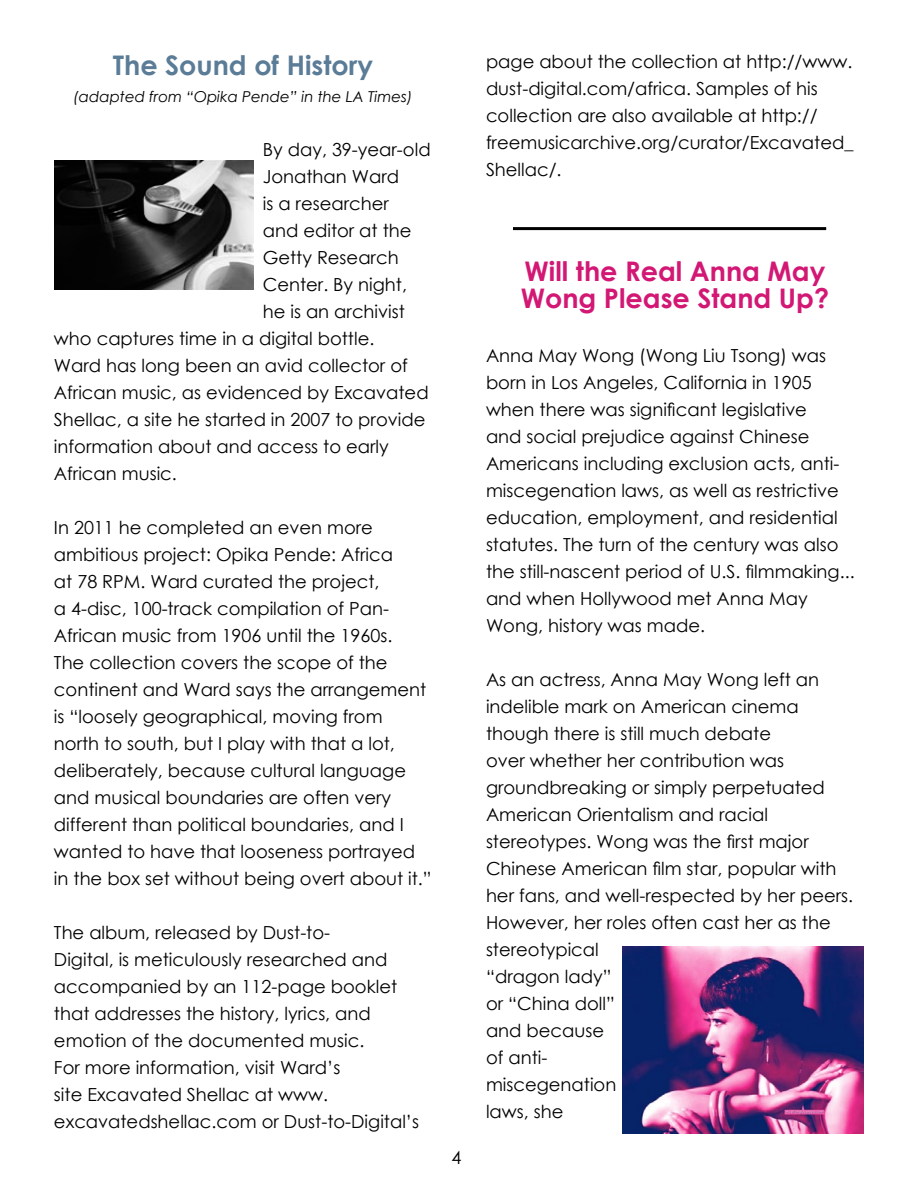
<style>
.page{position:relative;width:918px;height:1188px;background:#fff}
.page>*{position:absolute;margin:0;border:0;box-sizing:border-box;transform-origin:0 0}
.t1{font:700 27px/27px "Century Gothic";color:#d21874}
.t2{font:700 27px "Century Gothic";color:#5a7c97}
.t3{font:18px/27px "Century Gothic";color:#000}
.t4{font:italic 15px "Century Gothic";color:#000}
</style>
<div class="page">
<img style="left:54px;top:160px;width:200px;height:130px">
<hr style="left:513px;top:227px;width:313px;height:3px;background:#000">
<img style="left:623px;top:947px;width:241px;height:187px">
<h1 class="t2" style="left:113px;top:45px;width:262px">The Sound of History</h1>
<p class="t4" style="left:73px;top:86px;width:341px">(adapted from “Opika Pende” in the LA Times)</p>
<p class="t3" style="left:263px;top:136px;width:169px">By day, 39-year-old</p>
<p class="t3" style="left:263px;top:163px;width:138px">Jonathan Ward</p>
<p class="t3" style="left:263px;top:190px;width:128px">is a researcher</p>
<p class="t3" style="left:263px;top:217px;width:150px">and editor at the</p>
<p class="t3" style="left:263px;top:244px;width:137px">Getty Research</p>
<p class="t3" style="left:263px;top:271px;width:146px">Center. By night,</p>
<p class="t3" style="left:263px;top:298px;width:144px">he is an archivist</p>
<p class="t3" style="left:54px;top:325px;width:322px">who captures time in a digital bottle.</p>
<p class="t3" style="left:54px;top:352px;width:355px">Ward has long been an avid collector of</p>
<p class="t3" style="left:54px;top:379px;width:376px">African music, as evidenced by Excavated</p>
<p class="t3" style="left:54px;top:406px;width:373px">Shellac, a site he started in 2007 to provide</p>
<p class="t3" style="left:54px;top:433px;width:336px">information about and access to early</p>
<p class="t3" style="left:54px;top:460px;width:124px">African music.</p>
<p class="t3" style="left:54px;top:514px;width:379px">In 2011 he completed an even more ambitious project: Opika Pende: Africa<br>at 78 RPM. Ward curated the project,<br>a 4-disc, 100-track compilation of Pan-African music from 1906 until the 1960s.<br>The collection covers the scope of the continent and Ward says the arrangement is “loosely geographical, moving from north to south, but I play with that a lot, deliberately, because cultural language and musical boundaries are often very different than political boundaries, and I wanted to have that looseness portrayed in the box set without being overt about it.”</p>
<p class="t3" style="left:54px;top:919px;width:367px">The album, released by Dust-to-<br>Digital, is meticulously researched and accompanied by an 112-page booklet that addresses the history, lyrics, and emotion of the documented music.<br>For more information, visit Ward’s<br>site Excavated Shellac at www. excavatedshellac.com or Dust-to-Digital’s</p>
<p class="t3" style="left:452px;top:1143px;width:11px">4</p>
<p class="t3" style="left:486px;top:47px;width:369px">page about the collection at http://www. dust-digital.com/africa. Samples of his collection are also available at http:// freemusicarchive.org/curator/Excavated_ Shellac/.</p>
<h1 class="t1" style="left:521px;top:257px;width:310px">Will the Real Anna May<br>Wong Please Stand Up?</h1>
<p class="t3" style="left:486px;top:342px;width:370px">Anna May Wong (Wong Liu Tsong) was born in Los Angeles, California in 1905 when there was significant legislative<br>and social prejudice against Chinese Americans including exclusion acts, anti&shy;miscegenation laws, as well as restrictive education, employment, and residential statutes. The turn of the century was also the still-nascent period of U.S. filmmaking... and when Hollywood met Anna May Wong, history was made.</p>
<p class="t3" style="left:486px;top:666px;width:369px">As an actress, Anna May Wong left an indelible mark on American cinema though there is still much debate<br>over whether her contribution was groundbreaking or simply perpetuated<br>American Orientalism and racial stereotypes. Wong was the first major<br>Chinese American film star, popular with her fans, and well-respected by her peers.<br>However, her roles often cast her as the stereotypical<br>“dragon lady”<br>or “China doll”<br>and because<br>of anti-<br>miscegenation<br>laws, she</p>
</div>
